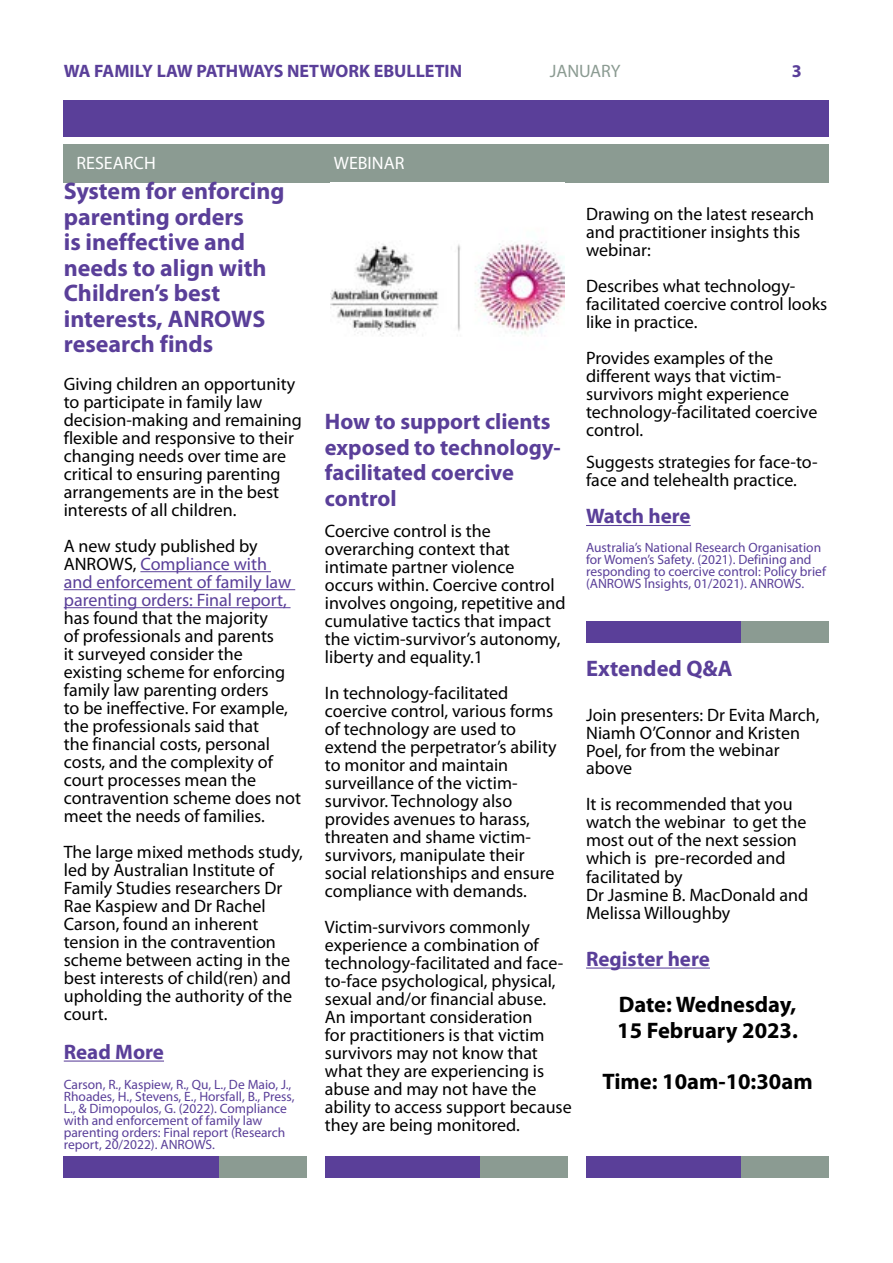
<style>
.page{position:relative;width:893px;height:1263px;background:#fff}
.page>*{position:absolute;margin:0;border:0;box-sizing:border-box;transform-origin:0 0}
.t1{font:700 24px/25.5px "Myriad Pro";color:#5a3f99}
.t2{font:700 22.5px/25.5px "Myriad Pro";color:#5a3f99}
.t3{font:700 22.5px/25.5px "Myriad Pro";color:#000}
.t4{font:700 21px "Myriad Pro";color:#5a3f99}
.t5{font:18px/18px "Myriad Pro";color:#000}
.t6{font:18px/18px "Myriad Pro";color:#5a3f99}
.t7{font:700 18px "Myriad Pro";color:#5a3f99}
.t8{font:18px "Myriad Pro";color:#fff}
.t9{font:18px "Myriad Pro";color:#8b9b92}
.t10{font:13.5px/12px "Myriad Pro";color:#5a3f99}
.s1{color:#000}
</style>
<div class="page">
<div style="left:64px;top:100px;width:765px;height:36px;background:#5a3f99"></div>
<div style="left:64px;top:145px;width:765px;height:38px;background:#8b9b92"></div>
<div style="left:586px;top:1157px;width:155px;height:21px;background:#5a3f99"></div>
<div style="left:741px;top:1157px;width:88px;height:21px;background:#8b9b92"></div>
<div style="left:586px;top:621px;width:155px;height:21px;background:#5a3f99"></div>
<div style="left:325px;top:1157px;width:155px;height:21px;background:#5a3f99"></div>
<div style="left:64px;top:1157px;width:155px;height:21px;background:#5a3f99"></div>
<div style="left:741px;top:621px;width:88px;height:21px;background:#8b9b92"></div>
<div style="left:219px;top:1157px;width:88px;height:21px;background:#8b9b92"></div>
<div style="left:480px;top:1157px;width:88px;height:21px;background:#8b9b92"></div>
<hr style="left:586px;top:525px;width:105px;height:1px;background:#5a3f99">
<hr style="left:586px;top:967px;width:124px;height:1px;background:#5a3f99">
<hr style="left:140px;top:571px;width:131px;height:1px;background:#5a3f99">
<hr style="left:64px;top:589px;width:231px;height:1px;background:#5a3f99">
<hr style="left:64px;top:607px;width:227px;height:1px;background:#5a3f99">
<hr style="left:64px;top:1060px;width:100px;height:1px;background:#5a3f99">
<img style="left:331px;top:242px;width:234px;height:95px">
<p class="t7" style="left:64px;top:59px;width:400px">WA FAMILY LAW PATHWAYS NETWORK EBULLETIN</p>
<p class="t9" style="left:550px;top:60px;width:72px">JANUARY</p>
<p class="t7" style="left:792px;top:59px;width:11px">3</p>
<p class="t8" style="left:77px;top:151px;width:81px">RESEARCH</p>
<p class="t8" style="left:334px;top:151px;width:72px">WEBINAR</p>
<h1 class="t1" style="left:64px;top:178px;width:222px">System for enforcing parenting orders<br>is ineffective and needs to align with<br>Children’s best interests, ANROWS research finds</h1>
<p class="t5" style="left:64px;top:375px;width:240px">Giving children an opportunity to participate in family law decision-making and remaining flexible and responsive to their changing needs over time are critical to ensuring parenting arrangements are in the best interests of all children.</p>
<p class="t6" style="left:64px;top:537px;width:229px"><span class="s1">A new study published by<br>ANROWS,</span> Compliance with and enforcement of family law parenting orders: Final report,</p>
<p class="t5" style="left:64px;top:609px;width:239px">has found that the majority<br>of professionals and parents<br>it surveyed consider the existing scheme for enforcing family law parenting orders<br>to be ineffective. For example, the professionals said that<br>the financial costs, personal costs, and the complexity of court processes mean the contravention scheme does not meet the needs of families.</p>
<p class="t5" style="left:64px;top:843px;width:241px">The large mixed methods study, led by Australian Institute of<br>Family Studies researchers Dr<br>Rae Kaspiew and Dr Rachel<br>Carson, found an inherent tension in the contravention scheme between acting in the best interests of child(ren) and upholding the authority of the court.</p>
<p class="t4" style="left:64px;top:1038px;width:102px">Read More</p>
<p class="t10" style="left:64px;top:1078px;width:232px">Carson, R., Kaspiew, R., Qu, L., De Maio, J., Rhoades, H., Stevens, E., Horsfall, B., Press, L., &amp; Dimopoulos, G. (2022). Compliance with and enforcement of family law parenting orders: Final report (Research report, 20/2022). ANROWS.</p>
<p class="t2" style="left:325px;top:408px;width:237px">How to support clients exposed to technology&shy;facilitated coercive control</p>
<p class="t5" style="left:325px;top:522px;width:242px">Coercive control is the overarching context that intimate partner violence occurs within. Coercive control involves ongoing, repetitive and cumulative tactics that impact the victim-survivor’s autonomy, liberty and equality.1</p>
<p class="t5" style="left:325px;top:684px;width:233px">In technology-facilitated coercive control, various forms of technology are used to extend the perpetrator’s ability to monitor and maintain surveillance of the victim&shy;survivor. Technology also provides avenues to harass, threaten and shame victim&shy;survivors, manipulate their social relationships and ensure compliance with demands.</p>
<p class="t5" style="left:325px;top:918px;width:248px">Victim-survivors commonly experience a combination of technology-facilitated and face&shy;to-face psychological, physical, sexual and/or financial abuse.<br>An important consideration<br>for practitioners is that victim survivors may not know that what they are experiencing is abuse and may not have the ability to access support because they are being monitored.</p>
<p class="t5" style="left:586px;top:205px;width:230px">Drawing on the latest research and practitioner insights this webinar:</p>
<p class="t5" style="left:586px;top:277px;width:243px">Describes what technology&shy;facilitated coercive control looks like in practice.</p>
<p class="t5" style="left:586px;top:349px;width:233px">Provides examples of the different ways that victim&shy;survivors might experience technology-facilitated coercive control.</p>
<p class="t5" style="left:586px;top:453px;width:233px">Suggests strategies for face-to&shy;face and telehealth practice.</p>
<p class="t4" style="left:586px;top:503px;width:106px">Watch here</p>
<p class="t10" style="left:586px;top:541px;width:241px">Australia’s National Research Organisation for Women’s Safety. (2021). Defining and responding to coercive control: Policy brief (ANROWS Insights, 01/2021). ANROWS.</p>
<p class="t2" style="left:586px;top:655px;width:148px">Extended Q&amp;A</p>
<p class="t5" style="left:586px;top:706px;width:235px;line-height:17.5px">Join presenters: Dr Evita March,<br>Niamh O’Connor and Kristen<br>Poel, for from the webinar above</p>
<p class="t5" style="left:586px;top:794px;width:224px">It is recommended that you watch the webinar to get the most out of the next session which is pre-recorded and facilitated by<br>Dr Jasmine B. MacDonald and<br>Melissa Willoughby</p>
<p class="t4" style="left:586px;top:945px;width:125px">Register here</p>
<p class="t3" style="left:617px;top:991px;width:182px">Date: Wednesday,<br>15 February 2023.</p>
<p class="t3" style="left:603px;top:1068px;width:212px">Time: 10am-10:30am</p>
</div>
